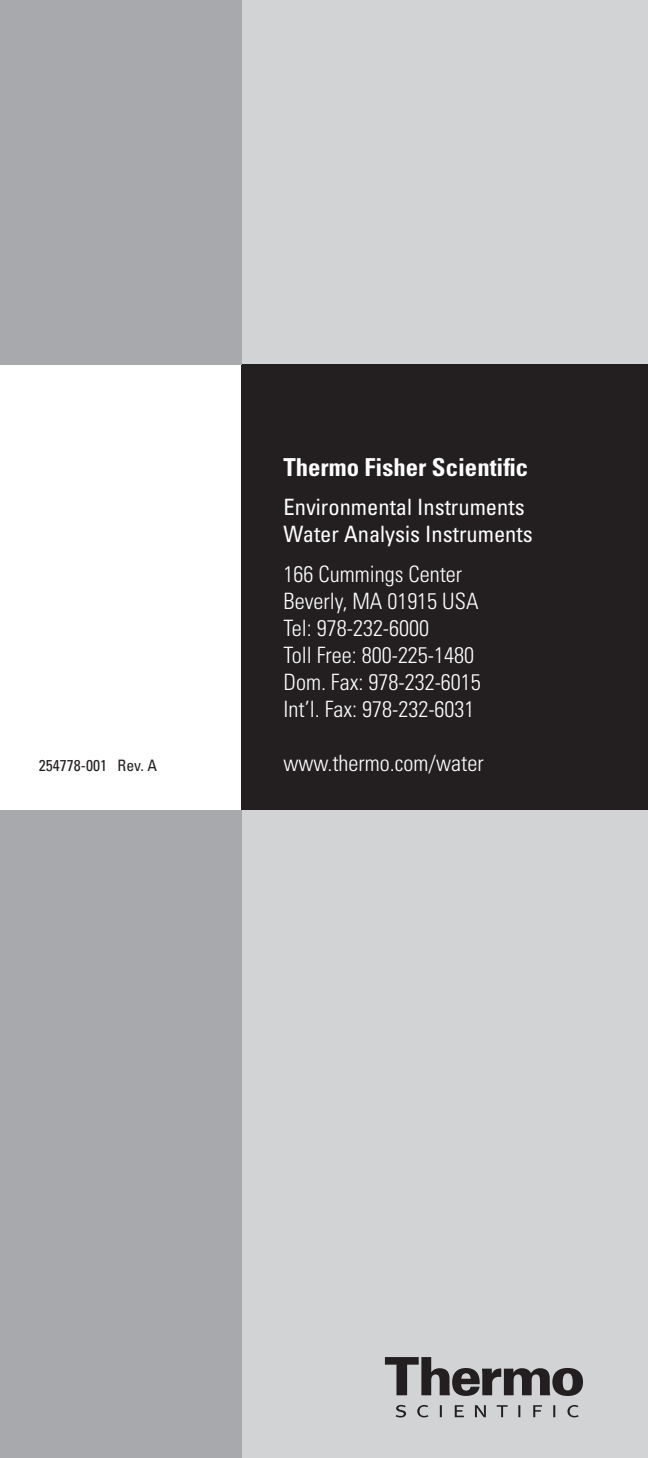
<style>
.page{position:relative;width:648px;height:1458px;background:#fff}
.page>*{position:absolute;margin:0;border:0;box-sizing:border-box;transform-origin:0 0}
.t1{font:700 condensed 24.75px "Univers LT Std";color:#fff}
.t2{font:300 condensed 22.5px/27px "Univers LT Std";color:#fff}
.t3{font:condensed 22.5px/27px "Univers LT Std";color:#fff}
.t4{font:condensed 15.75px "Univers LT Std";color:#231f20}
</style>
<div class="page">
<div style="left:241px;top:0;width:407px;height:1458px;background:#d1d3d4"></div>
<div style="left:241px;top:364px;width:407px;height:446px;background:#231f20"></div>
<div style="left:0;top:0;width:241px;height:364px;background:#a7a9ac"></div>
<svg style="left:385px;top:1357px;width:198px;height:39px"></svg>
<svg style="left:396px;top:1405px;width:183px;height:12px"></svg>
<div style="left:0;top:810px;width:241px;height:648px;background:#a7a9ac"></div>
<p class="t1" style="left:284px;top:452px;width:246px">Thermo Fisher Scientific</p>
<p class="t3" style="left:284px;top:493px;width:251px">Environmental Instruments<br>Water Analysis Instruments</p>
<p class="t2" style="left:284px;top:561px;width:199px">166 Cummings Center<br>Beverly, MA 01915 USA<br>Tel: 978-232-6000<br>Toll Free: 800-225-1480<br>Dom. Fax: 978-232-6015<br>Int’l. Fax: 978-232-6031</p>
<p class="t4" style="left:39px;top:755px;width:120px">254778-001 Rev. A</p>
<p class="t2" style="left:284px;top:750px;width:202px">www.thermo.com/water</p>
</div>
